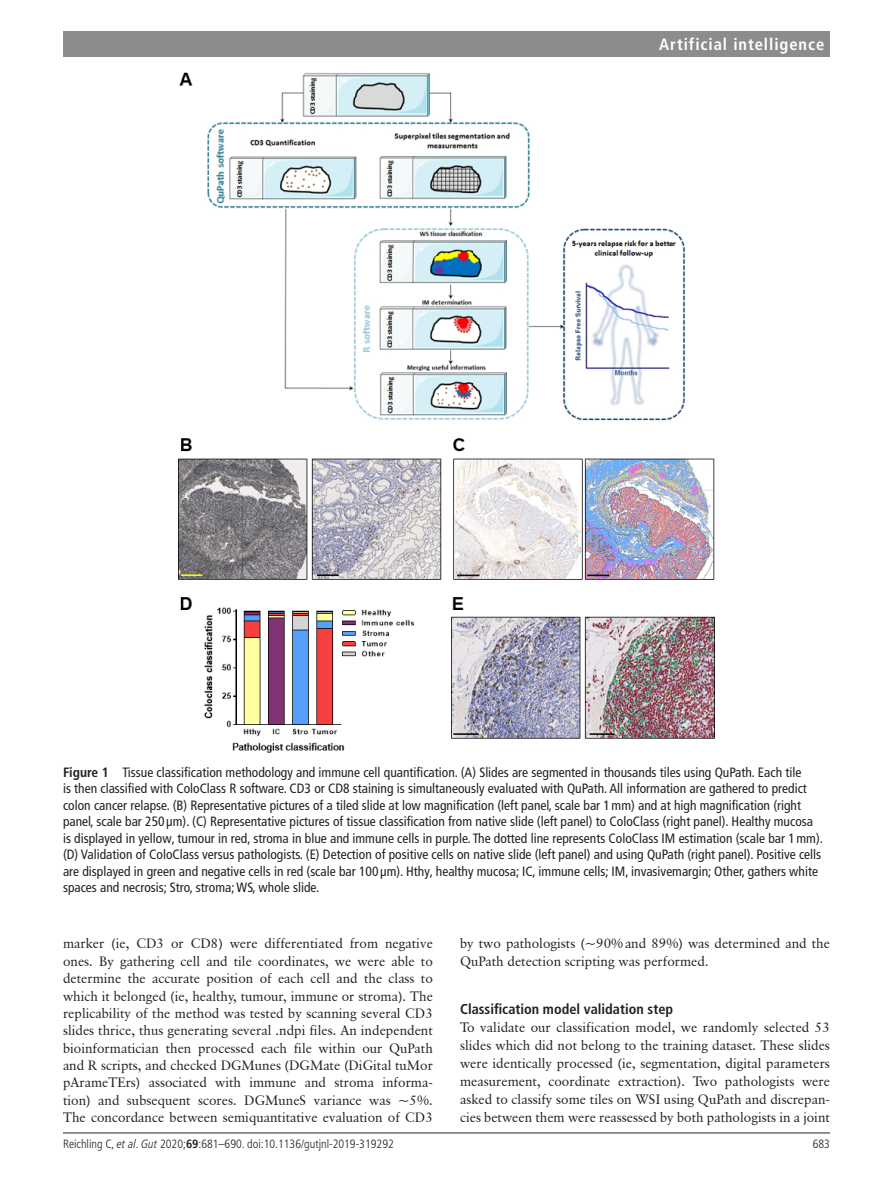
<style>
.page{position:relative;width:893px;height:1191px;background:#fff}
.page>*{position:absolute;margin:0;border:0;box-sizing:border-box;transform-origin:0 0}
.t1{font:700 condensed 16.5px "Frutiger LT Pro";letter-spacing:.055em;color:#fff}
.t2{font:700 condensed 14.25px "Frutiger LT Pro";color:#231f20}
.t3{font:13.5px/17.4px "Classical Garamond BT";color:#231f20;text-align:justify}
.t4{font:condensed 13.5px/16.5px "Frutiger LT Pro";color:#231f20}
.t5{font:300 condensed 12px "Frutiger LT Pro";color:#231f20}
.s1{font-weight:700}
.s2{font-style:italic}
</style>
<div class="page">
<hr style="left:63px;top:1132px;width:767px;height:1px;background:#231f20">
<div style="left:63px;top:31px;width:767px;height:25px;background:#8a8c8e"></div>
<img style="left:178px;top:72px;width:537px;height:680px">
<p class="t1" style="left:659px;top:34px;width:166px">Artificial intelligence</p>
<p class="t4" style="left:63px;top:764px;width:761px"><span class="s1">Figure 1</span> Tissue classification methodology and immune cell quantification. (A) Slides are segmented in thousands tiles using QuPath. Each tile<br>is then classified with ColoClass R software. CD3 or CD8 staining is simultaneously evaluated with QuPath. All information are gathered to predict colon cancer relapse. (B) Representative pictures of a tiled slide at low magnification (left panel, scale bar 1mm) and at high magnification (right panel, scale bar 250 µm). (C) Representative pictures of tissue classification from native slide (left panel) to ColoClass (right panel). Healthy mucosa is displayed in yellow, tumour in red, stroma in blue and immune cells in purple. The dotted line represents ColoClass IM estimation (scale bar 1mm). (D) Validation of ColoClass versus pathologists. (E) Detection of positive cells on native slide (left panel) and using QuPath (right panel). Positive cells are displayed in green and negative cells in red (scale bar 100 µm). Hthy, healthy mucosa; IC, immune cells; IM, invasivemargin; Other, gathers white spaces and necrosis; Stro, stroma; WS, whole slide.</p>
<p class="t3" style="left:63px;top:935px;width:371px">marker (ie, CD3 or CD8) were differentiated from negative ones. By gathering cell and tile coordinates, we were able to determine the accurate position of each cell and the class to which it belonged (ie, healthy, tumour, immune or stroma). The replicability of the method was tested by scanning several CD3 slides thrice, thus generating several .ndpi files. An independent bioinformatician then processed each file within our QuPath and R scripts, and checked DGMunes (DGMate (DiGital tuMor pArameTErs) associated with immune and stroma informa&shy;tion) and subsequent scores. DGMuneS variance was ~5%.<br>The concordance between semiquantitative evaluation of CD3</p>
<p class="t3" style="left:460px;top:934px;width:371px;line-height:18px">by two pathologists (~90%and 89%) was determined and the<br>QuPath detection scripting was performed.</p>
<p class="t2" style="left:460px;top:1001px;width:215px">Classification model validation step</p>
<p class="t3" style="left:460px;top:1018px;width:371px;line-height:18px">To validate our classification model, we randomly selected 53 slides which did not belong to the training dataset. These slides were identically processed (ie, segmentation, digital parameters measurement, coordinate extraction). Two pathologists were asked to classify some tiles on WSI using QuPath and discrepan&shy;cies between them were reassessed by both pathologists in a joint</p>
<p class="t5" style="left:63px;top:1136px;width:332px">Reichling C, <span class="s2">et al</span>. <span class="s2">Gut</span> 2020;<span class="s1">69</span>:681–690. doi:10.1136/gutjnl-2019-319292</p>
<p class="t5" style="left:813px;top:1136px;width:19px">683</p>
</div>
